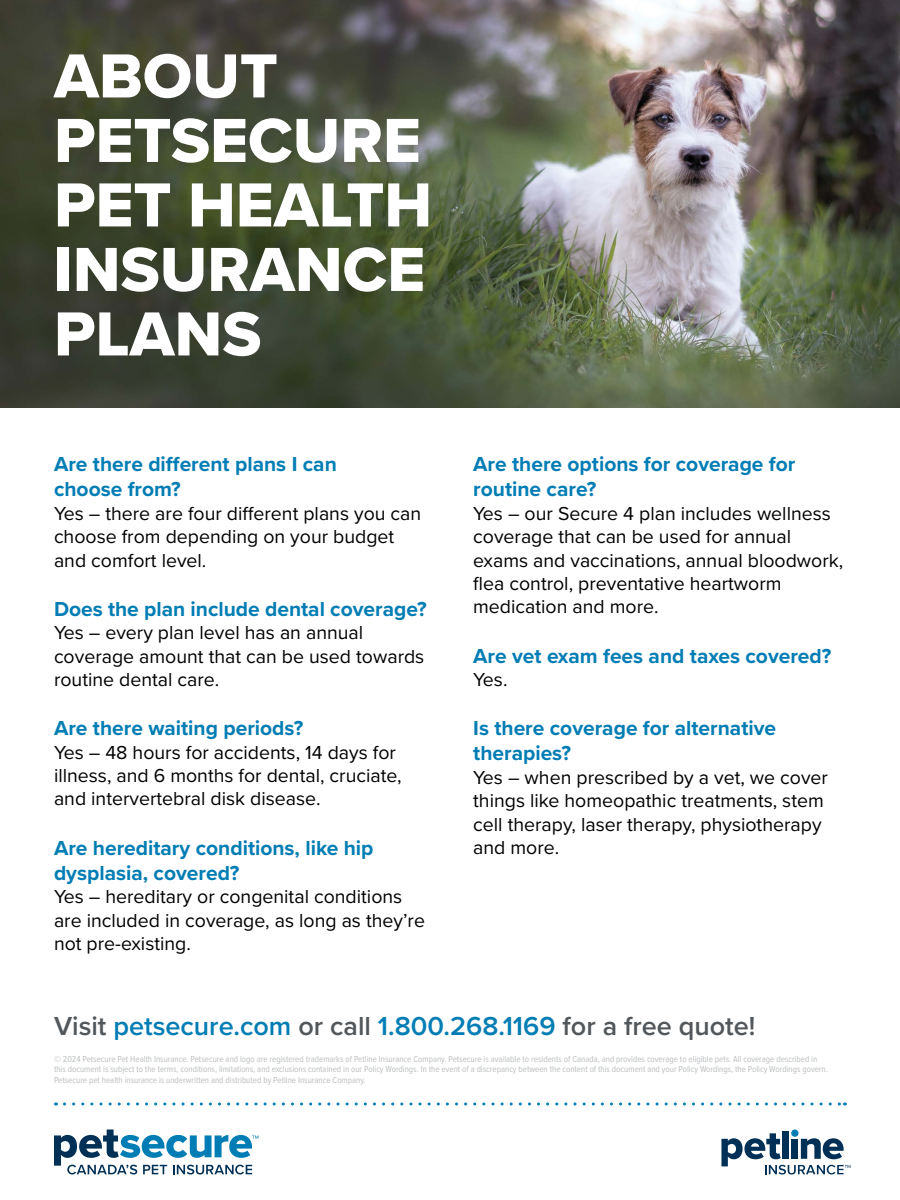
<style>
.page{position:relative;width:900px;height:1200px;background:#fff}
.page>*{position:absolute;margin:0;border:0;box-sizing:border-box;transform-origin:0 0}
.t1{font:64.5px/64.5px "Proxima Nova Extrabld";color:#fff}
.t2{font:600 27px "Proxima Nova";color:#007db4}
.t3{font:700 21px/25.2px "Proxima Nova";color:#007db4}
.t4{font:19.5px/23.4px "Proxima Nova";color:#000}
.t5{font:9px/10.8px "Proxima Nova Cond";color:#bcbec0}
.s1{color:#52575b}
</style>
<div class="page">
<svg style="left:54px;top:1130px;width:204px;height:44px"></svg>
<div style="left:782px;top:1131px;width:7px;height:28px;background:#003055"></div>
<div style="left:791px;top:1130px;width:7px;height:7px;background:#007db4;border-radius:50%"></div>
<svg style="left:721px;top:1133px;width:130px;height:41px"></svg>
<svg style="left:64px;top:1102px;width:781px;height:4px"></svg>
<img style="left:0;top:0;width:900px;height:408px">
<h1 class="t1" style="left:54px;top:43px;width:380px">ABOUT<br>PETSECURE<br>PET HEALTH<br>INSURANCE<br>PLANS</h1>
<p class="t3" style="left:54px;top:451px;width:284px">Are there different plans I can choose from?</p>
<p class="t4" style="left:54px;top:501px;width:369px">Yes – there are four different plans you can choose from depending on your budget and comfort level.</p>
<p class="t3" style="left:54px;top:596px;width:374px">Does the plan include dental coverage?</p>
<p class="t4" style="left:54px;top:620px;width:372px">Yes – every plan level has an annual coverage amount that can be used towards routine dental care.</p>
<p class="t3" style="left:54px;top:715px;width:251px">Are there waiting periods?</p>
<p class="t4" style="left:54px;top:739px;width:349px">Yes – 48 hours for accidents, 14 days for illness, and 6 months for dental, cruciate, and intervertebral disk disease.</p>
<p class="t3" style="left:54px;top:834px;width:321px">Are hereditary conditions, like hip dysplasia, covered?</p>
<p class="t4" style="left:54px;top:884px;width:373px">Yes – hereditary or congenital conditions are included in coverage, as long as they’re not pre-existing.</p>
<p class="t3" style="left:473px;top:451px;width:324px">Are there options for coverage for routine care?</p>
<p class="t4" style="left:473px;top:501px;width:372px">Yes – our Secure 4 plan includes wellness coverage that can be used for annual exams and vaccinations, annual bloodwork, flea control, preventative heartworm medication and more.</p>
<p class="t3" style="left:473px;top:642px;width:360px">Are vet exam fees and taxes covered?</p>
<p class="t4" style="left:473px;top:667px;width:36px">Yes.</p>
<p class="t3" style="left:473px;top:715px;width:304px">Is there coverage for alternative therapies?</p>
<p class="t4" style="left:473px;top:765px;width:356px">Yes – when prescribed by a vet, we cover things like homeopathic treatments, stem cell therapy, laser therapy, physiotherapy and more.</p>
<h2 class="t2" style="left:54px;top:1006px;width:703px"><span class="s1">Visit</span> petsecure.com <span class="s1">or call</span> 1.800.268.1169 <span class="s1">for a free quote!</span></h2>
<p class="t5" style="left:54px;top:1053px;width:775px">© 2024 Petsecure Pet Health Insurance. Petsecure and logo are registered trademarks of Petline Insurance Company. Petsecure is available to residents of Canada, and provides coverage to eligible pets. All coverage described in this document is subject to the terms, conditions, limitations, and exclusions contained in our Policy Wordings. In the event of a discrepancy between the content of this document and your Policy Wordings, the Policy Wordings govern.<br>Petsecure pet health insurance is underwritten and distributed by Petline Insurance Company.</p>
</div>
